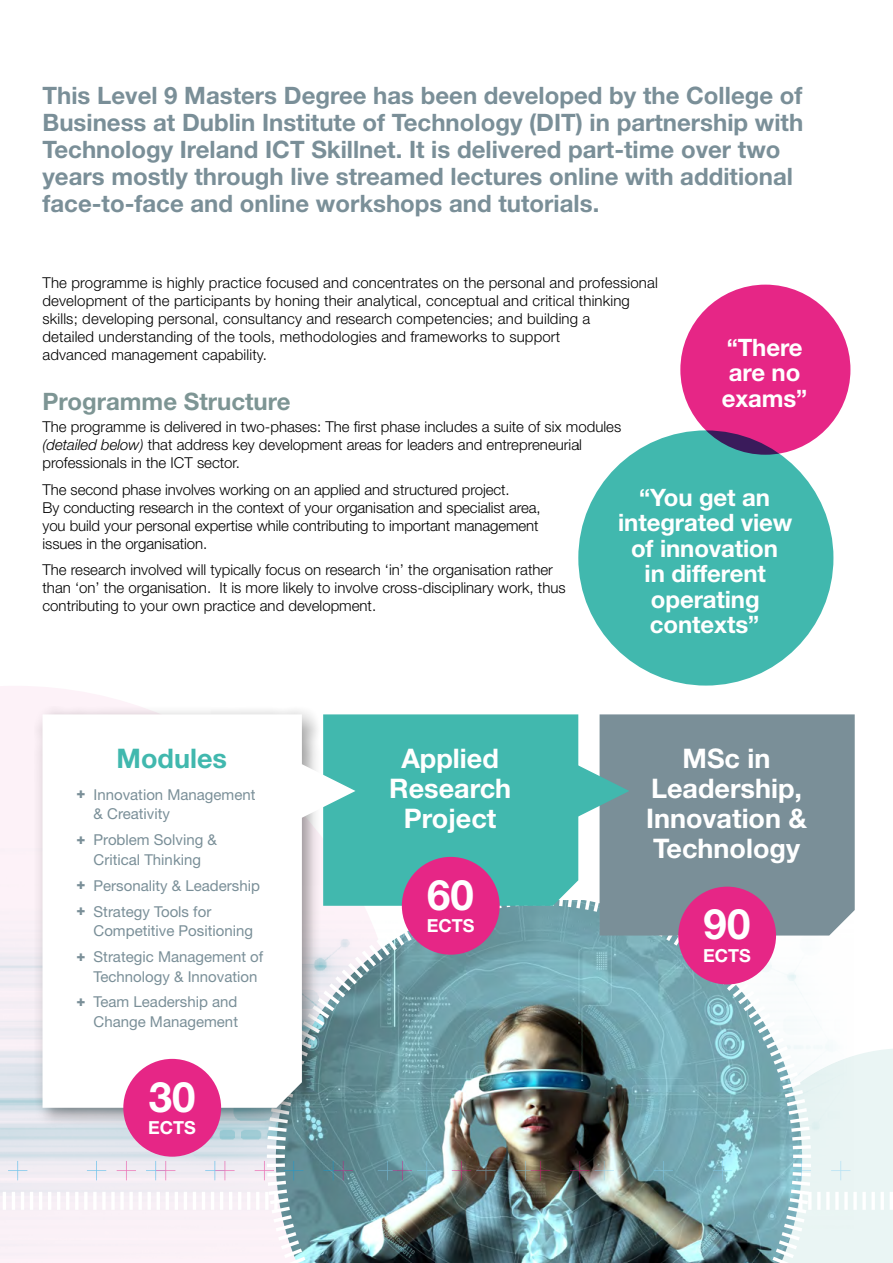
<style>
.page{position:relative;width:893px;height:1263px;background:#fff}
.page>*{position:absolute;margin:0;border:0;box-sizing:border-box;transform-origin:0 0}
.t1{font:700 42px "Helvetica Neue LT Std";color:#fff}
.t2{font:700 27px/30px "Helvetica Neue LT Std";color:#fff;text-align:center}
.t3{font:700 27px "Helvetica Neue LT Std";color:#41b8ae}
.t4{font:700 24px/27px "Helvetica Neue LT Std";color:#7a8f98}
.t5{font:700 24px/25.5px "Helvetica Neue LT Std";letter-spacing:-.005em;color:#fff;text-align:center}
.t6{font:700 24px "Helvetica Neue LT Std";color:#7d9594}
.t7{font:700 18px "Helvetica Neue LT Std";color:#fff}
.t8{font:300 15px/18px "Helvetica Neue LT Std";color:#000}
.t9{font:15px/19.5px "Helvetica Neue LT Std";color:#7a8f98}
.s1{font-style:italic}
.s2{font-weight:800}
</style>
<div class="page">
<svg style="left:0;top:686px;width:323px;height:577px;fill:#f9f0f6"></svg>
<svg style="left:0;top:1192px;width:1px;height:18px"></svg>
<hr style="left:3px;top:1192px;width:3px;height:18px;background:#fff">
<hr style="left:12px;top:1192px;width:3px;height:18px;background:#fff">
<hr style="left:21px;top:1192px;width:3px;height:18px;background:#fff">
<hr style="left:30px;top:1192px;width:3px;height:18px;background:#fff">
<hr style="left:39px;top:1192px;width:3px;height:18px;background:#fff">
<hr style="left:48px;top:1192px;width:3px;height:18px;background:#fff">
<hr style="left:57px;top:1192px;width:3px;height:18px;background:#fff">
<hr style="left:66px;top:1192px;width:3px;height:18px;background:#fff">
<hr style="left:75px;top:1192px;width:3px;height:18px;background:#fff">
<hr style="left:84px;top:1192px;width:4px;height:18px;background:#fff">
<hr style="left:93px;top:1192px;width:4px;height:18px;background:#fff">
<hr style="left:102px;top:1192px;width:4px;height:18px;background:#fff">
<hr style="left:111px;top:1192px;width:4px;height:18px;background:#fff">
<hr style="left:120px;top:1192px;width:4px;height:18px;background:#fff">
<hr style="left:129px;top:1192px;width:4px;height:18px;background:#fff">
<hr style="left:138px;top:1192px;width:4px;height:18px;background:#fff">
<hr style="left:148px;top:1192px;width:3px;height:18px;background:#fff">
<hr style="left:157px;top:1192px;width:3px;height:18px;background:#fff">
<hr style="left:166px;top:1192px;width:3px;height:18px;background:#fff">
<hr style="left:175px;top:1192px;width:3px;height:18px;background:#fff">
<hr style="left:184px;top:1192px;width:3px;height:18px;background:#fff">
<hr style="left:193px;top:1192px;width:3px;height:18px;background:#fff">
<hr style="left:202px;top:1192px;width:3px;height:18px;background:#fff">
<hr style="left:211px;top:1192px;width:3px;height:18px;background:#fff">
<hr style="left:220px;top:1192px;width:3px;height:18px;background:#fff">
<hr style="left:229px;top:1192px;width:3px;height:18px;background:#fff">
<hr style="left:238px;top:1192px;width:3px;height:18px;background:#fff">
<hr style="left:247px;top:1192px;width:3px;height:18px;background:#fff">
<hr style="left:256px;top:1192px;width:3px;height:18px;background:#fff">
<img style="left:263px;top:884px;width:551px;height:379px">
<div style="left:578px;top:430px;width:255px;height:255px;background:#41b8ae;border-radius:50%"></div>
<div style="left:680px;top:285px;width:170px;height:170px;background:#e62686;border-radius:50%"></div>
<div style="left:35px;top:707px;width:287px;height:421px;background:#000;opacity:.4"></div>
<svg style="left:43px;top:714px;width:259px;height:394px"></svg>
<div style="left:323px;top:714px;width:255px;height:192px;background:#41b8ae"></div>
<div style="left:402px;top:857px;width:98px;height:98px;background:#e62686;border-radius:50%"></div>
<div style="left:600px;top:714px;width:255px;height:221px;background:#7a8f98"></div>
<div style="left:678px;top:887px;width:98px;height:97px;background:#e62686;border-radius:50%"></div>
<svg style="left:270px;top:748px;width:85px;height:85px"></svg>
<svg style="left:544px;top:748px;width:85px;height:85px;background:#6ab5b2"></svg>
<svg style="left:8px;top:1161px;width:19px;height:19px"></svg>
<svg style="left:87px;top:1161px;width:19px;height:19px"></svg>
<svg style="left:284px;top:1161px;width:19px;height:19px"></svg>
<svg style="left:595px;top:1161px;width:19px;height:19px"></svg>
<svg style="left:654px;top:1161px;width:19px;height:19px"></svg>
<svg style="left:713px;top:1048px;width:180px;height:215px;background:#b6d2d6"></svg>
<svg style="left:117px;top:1161px;width:19px;height:19px"></svg>
<svg style="left:146px;top:1161px;width:29px;height:19px"></svg>
<svg style="left:205px;top:1161px;width:30px;height:19px"></svg>
<svg style="left:255px;top:1161px;width:19px;height:19px"></svg>
<svg style="left:323px;top:1161px;width:30px;height:19px"></svg>
<svg style="left:378px;top:1161px;width:58px;height:19px"></svg>
<svg style="left:452px;top:1161px;width:44px;height:19px"></svg>
<svg style="left:516px;top:1161px;width:34px;height:19px"></svg>
<svg style="left:570px;top:1161px;width:19px;height:19px"></svg>
<div style="left:123px;top:1059px;width:98px;height:98px;background:#e62686;border-radius:50%"></div>
<p class="t4" style="left:43px;top:81px;width:762px">This Level 9 Masters Degree has been developed by the College of Business at Dublin Institute of Technology (DIT) in partnership with Technology Ireland ICT Skillnet. It is delivered part-time over two years mostly through live streamed lectures online with additional face-to-face and online workshops and tutorials.</p>
<p class="t8" style="left:43px;top:273px;width:617px">The programme is highly practice focused and concentrates on the personal and professional development of the participants by honing their analytical, conceptual and critical thinking skills; developing personal, consultancy and research competencies; and building a<br>detailed understanding of the tools, methodologies and frameworks to support<br>advanced management capability.</p>
<h3 class="t6" style="left:43px;top:387px;width:250px">Programme Structure</h3>
<p class="t8" style="left:43px;top:418px;width:580px">The programme is delivered in two-phases: The first phase includes a suite of six modules <span class="s1">(detailed below)</span> that address key development areas for leaders and entrepreneurial professionals in the ICT sector.</p>
<p class="t8" style="left:43px;top:480px;width:500px">The second phase involves working on an applied and structured project.<br>By conducting research in the context of your organisation and specialist area, you build your personal expertise while contributing to important management issues in the organisation.</p>
<p class="t8" style="left:43px;top:561px;width:525px">The research involved will typically focus on research ‘in’ the organisation rather than ‘on’ the organisation. It is more likely to involve cross-disciplinary work, thus contributing to your own practice and development.</p>
<h3 class="t5" style="left:722px;top:334px;width:87px;text-align:left">“There are no exams”</h3>
<h3 class="t5" style="left:618px;top:484px;width:176px">“You get an integrated view of innovation<br>in different operating contexts”</h3>
<h2 class="t3" style="left:117px;top:741px;width:112px">Modules</h2>
<p class="t9" style="left:94px;top:785px;width:163px;text-indent:-17px"><span class="s2">+</span> Innovation Management &amp; Creativity</p>
<p class="t9" style="left:77px;top:830px;width:142px;text-align:center"><span class="s2">+</span> Problem Solving &amp;<br>Critical Thinking</p>
<p class="t9" style="left:77px;top:872px;width:185px;line-height:25.8px"><span class="s2">+</span> Personality &amp; Leadership <span class="s2">+</span> Strategy Tools for</p>
<p class="t9" style="left:77px;top:918px;width:188px;line-height:25.8px;text-align:center">Competitive Positioning<br><span class="s2">+</span> Strategic Management of</p>
<p class="t9" style="left:77px;top:963px;width:182px;line-height:26px;text-indent:17px">Technology &amp; Innovation <span class="s2">+</span> Team Leadership and</p>
<p class="t9" style="left:94px;top:1011px;width:146px">Change Management</p>
<h1 class="t1" style="left:149px;top:1070px;width:48px">30</h1>
<p class="t7" style="left:148px;top:1116px;width:49px">ECTS</p>
<h2 class="t2" style="left:389px;top:742px;width:124px">Applied<br>Research<br>Project</h2>
<h1 class="t1" style="left:427px;top:868px;width:48px">60</h1>
<p class="t7" style="left:427px;top:914px;width:49px">ECTS</p>
<h2 class="t2" style="left:646px;top:742px;width:163px">MSc in<br>Leadership,<br>Innovation &amp;<br>Technology</h2>
<h1 class="t1" style="left:704px;top:898px;width:48px">90</h1>
<p class="t7" style="left:703px;top:944px;width:49px">ECTS</p>
</div>
